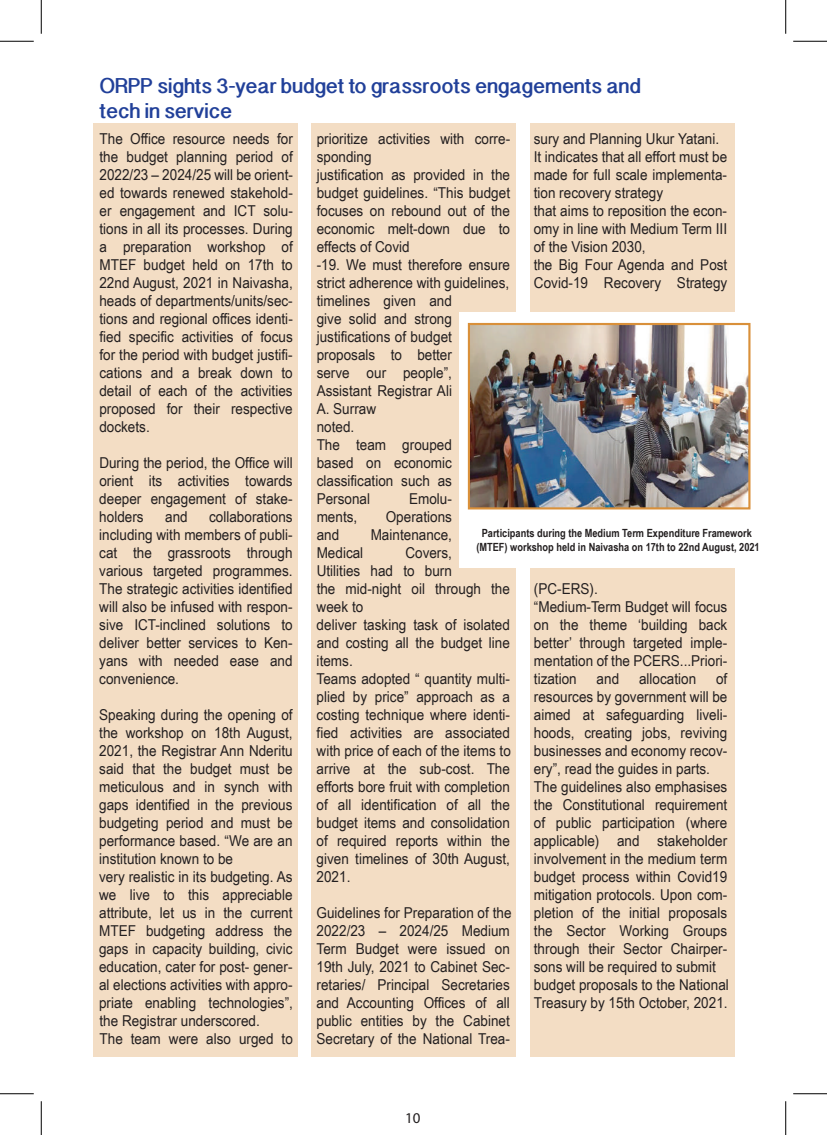
<style>
.page{position:relative;width:827px;height:1135px;background:#fff}
.page>*{position:absolute;margin:0;border:0;box-sizing:border-box;transform-origin:0 0}
.t1{font:700 21.25px/25.5px "Devanagari Sangam MN";color:#214099}
.t2{font:15px/18px "Arial Narrow";color:#231f20;scale:1.1 1}
.t3{font:15px "Myriad Pro";color:#231f20}
.t4{font:700 11.25px/13.5px "Arial Narrow";color:#231f20;text-align:center}
</style>
<div class="page">
<div style="left:93px;top:123px;width:204px;height:934px;background:#f3ddc4"></div>
<div style="left:311px;top:123px;width:204px;height:934px;background:#f3ddc4"></div>
<div style="left:530px;top:123px;width:204px;height:934px;background:#f3ddc4"></div>
<div style="left:459px;top:312px;width:307px;height:255px;background:#fff"></div>
<img style="left:471px;top:326px;width:276px;height:180px">
<div style="left:468px;top:323px;width:282px;height:186px;border:2px solid #d9903a"></div>
<hr style="left:0;top:41px;width:34px;height:1px;background:#000">
<hr style="left:793px;top:41px;width:34px;height:1px;background:#000">
<hr style="left:0;top:1093px;width:34px;height:1px;background:#000">
<hr style="left:793px;top:1093px;width:34px;height:1px;background:#000">
<hr style="left:41px;top:0;width:1px;height:34px;background:#000">
<hr style="left:41px;top:1101px;width:1px;height:34px;background:#000">
<hr style="left:785px;top:0;width:1px;height:34px;background:#000">
<hr style="left:785px;top:1101px;width:1px;height:34px;background:#000">
<h1 class="t1" style="left:99px;top:73px;width:542px">ORPP sights 3-year budget to grassroots engagements and tech in service</h1>
<p class="t2" style="left:99px;top:129px;width:177px;text-align:justify">The Office resource needs for the budget planning period of 2022/23 – 2024/25 will be orient&shy;ed towards renewed stakehold&shy;er engagement and ICT solu&shy;tions in all its processes. During a preparation workshop of MTEF budget held on 17th to 22nd August, 2021 in Naivasha, heads of departments/units/sec&shy;tions and regional offices identi&shy;fied specific activities of focus for the period with budget justifi&shy;cations and a break down to detail of each of the activities proposed for their respective dockets.</p>
<p class="t2" style="left:99px;top:453px;width:177px;text-align:justify">During the period, the Office will orient its activities towards deeper engagement of stake&shy;holders</p>
<p class="t2" style="left:99px;top:507px;width:177px;text-align:justify;text-indent:110px">collaborations including with members of publi&shy;cat the grassroots through various targeted programmes.<br>The strategic activities identified will also be infused with respon&shy;sive ICT-inclined solutions to deliver better services to Ken&shy;yans with needed ease and convenience.</p>
<p class="t2" style="left:99px;top:705px;width:178px">Speaking during the opening of the workshop on 18th August,<br>2021, the Registrar Ann Nderitu said that the budget must be meticulous and in synch with gaps identified in the previous budgeting period and must be performance based. “We are an institution known to be<br>very realistic in its budgeting. As we live to this appreciable attribute, let us in the current<br>MTEF budgeting address the gaps in capacity building, civic education, cater for post- gener&shy;al elections activities with appro&shy;priate enabling technologies”, the Registrar underscored.<br>The team were also urged to</p>
<p class="t2" style="left:165px;top:507px;width:22px">and</p>
<p class="t2" style="left:317px;top:129px;width:177px">prioritize activities with corre&shy;sponding<br>justification as provided in the budget guidelines. “This budget focuses on rebound out of the economic melt-down due to effects of Covid<br>-19. We must therefore ensure strict adherence with guidelines, timelines given and<br>give solid and strong justifications of budget proposals to better<br>serve our people”,<br>Assistant Registrar Ali<br>A. Surraw<br>noted.<br>The team grouped<br>based on economic classification such as<br>Personal</p>
<p class="t2" style="left:409px;top:489px;width:40px">Emolu-</p>
<p class="t2" style="left:533px;top:129px;width:178px">sury and Planning Ukur Yatani.<br>It indicates that all effort must be made for full scale implementa&shy;tion recovery strategy<br>that aims to reposition the econ&shy;omy in line with Medium Term III of the Vision 2030,<br>the Big Four Agenda and Post<br>Covid-19 Recovery Strategy</p>
<p class="t2" style="left:317px;top:507px;width:38px">ments,</p>
<p class="t2" style="left:386px;top:507px;width:62px">Operations</p>
<p class="t2" style="left:317px;top:525px;width:22px">and</p>
<p class="t2" style="left:371px;top:525px;width:75px">Maintenance,</p>
<p class="t2" style="left:317px;top:543px;width:44px">Medical</p>
<p class="t4" style="left:476px;top:526px;width:285px">Participants during the Medium Term Expenditure Framework (MTEF) workshop held in Naivasha on 17th to 22nd August, 2021</p>
<p class="t2" style="left:316px;top:543px;width:178px;text-indent:89px">Covers,<br>Utilities had to burn<br>the mid-night oil through the week to<br>deliver tasking task of isolated and costing all the budget line items.<br>Teams adopted “ quantity multi&shy;plied by price” approach as a costing technique where identi&shy;fied activities are associated with price of each of the items to arrive at the sub-cost. The efforts bore fruit with completion of all identification of all the budget items and consolidation of required reports within the given timelines of 30th August,<br>2021.</p>
<p class="t2" style="left:316px;top:903px;width:179px;text-align:justify">Guidelines for Preparation of the 2022/23 – 2024/25 Medium Term Budget were issued on 19th July, 2021 to Cabinet Sec&shy;retaries/ Principal Secretaries and Accounting Offices of all public entities by the Cabinet Secretary of the National Trea-</p>
<p class="t2" style="left:534px;top:579px;width:177px">(PC-ERS).<br>“Medium-Term Budget will focus on the theme ‘building back better’ through targeted imple&shy;mentation of the PCERS...Priori&shy;tization</p>
<p class="t2" style="left:534px;top:669px;width:179px;text-indent:182px">of resources by government will be aimed at safeguarding liveli&shy;hoods, creating jobs, reviving businesses and economy recov&shy;ery”, read the guides in parts.<br>The guidelines also emphasises the Constitutional requirement of public participation (where applicable) and stakeholder involvement in the medium term budget process within Covid19 mitigation protocols. Upon com&shy;pletion of the initial proposals the Sector Working Groups through their Sector Chairper&shy;sons will be required to submit budget proposals to the National<br>Treasury by 15th October, 2021.</p>
<p class="t2" style="left:596px;top:669px;width:22px">and</p>
<p class="t2" style="left:639px;top:669px;width:53px">allocation</p>
<p class="t3" style="left:405px;top:1109px;width:17px">10</p>
</div>
